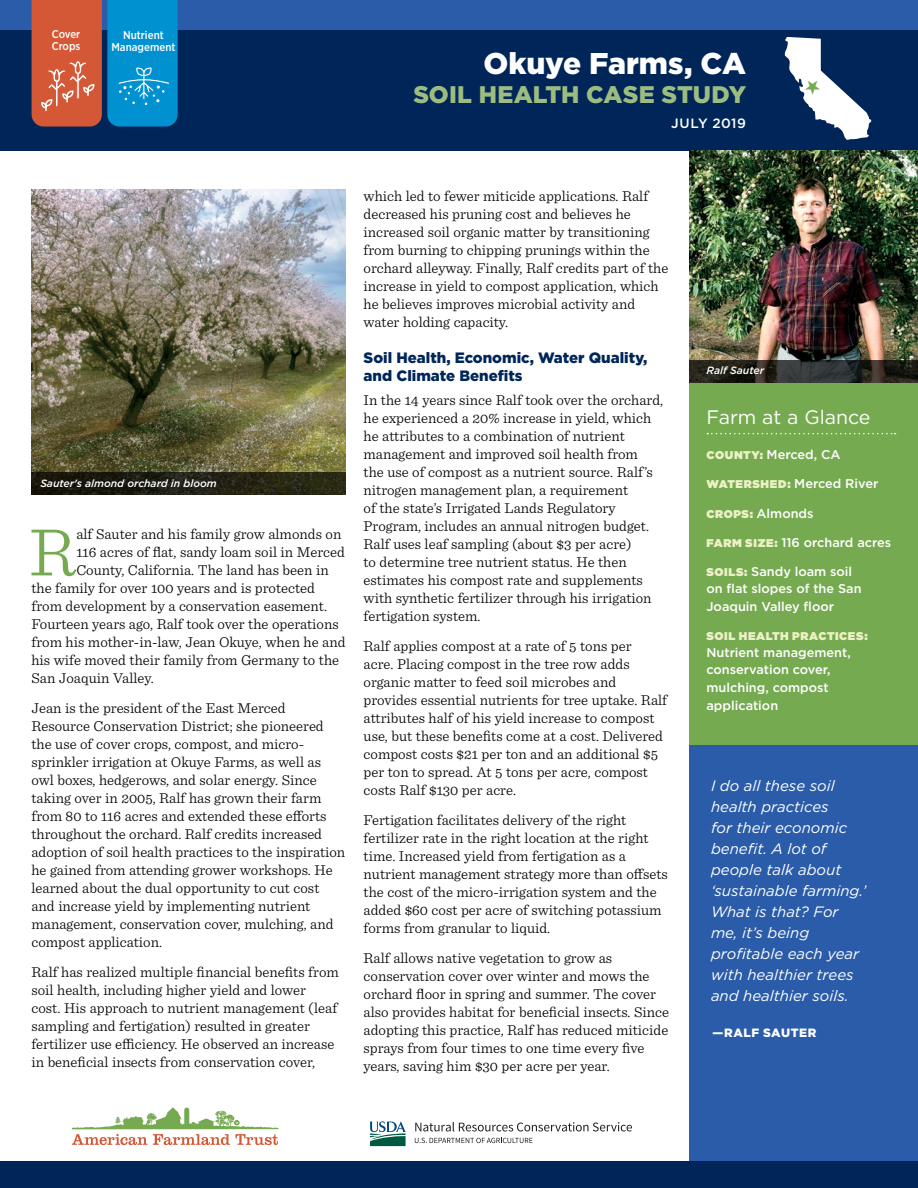
<style>
.page{position:relative;width:918px;height:1188px;background:#fff}
.page>*{position:absolute;margin:0;border:0;box-sizing:border-box;transform-origin:0 0}
.t1{font:300 70.5px "Sentinel";color:#76aa51}
.t2{font:900 30px "Gotham";letter-spacing:-.005em;color:#fff}
.t3{font:900 24px "Gotham";letter-spacing:.005em;color:#9dbd80}
.t4{font:19.5px "Gotham";color:#fff}
.t5{font:300 15px/18px "Sentinel";color:#000}
.t6{font:italic 15px/21px "Gotham";color:#fff}
.t7{font:900 15px/18px "Gotham";color:#002659}
.t8{font:500 13.5px "Gotham";letter-spacing:.04em;color:#fff}
.t9{font:500 12.75px/17.5px "Gotham";color:#fff}
.t10{font:900 12px "Gotham";letter-spacing:.04em;color:#fff}
.t11{font:500 11.25px/12.1px "Gotham Narrow";color:#fff;text-align:center}
.t12{font:900 11.25px "Gotham";letter-spacing:.055em;color:#ecf1c5}
.t13{font:italic 500 10.5px "Gotham";letter-spacing:-.005em;color:#fff}
.s1{font-weight:900;font-size:11.25px;color:#ecf1c5}
</style>
<div class="page">
<div style="left:0;top:0;width:918px;height:151px;background:#002659"></div>
<svg style="left:72px;top:1107px;width:207px;height:38px"></svg>
<svg style="left:415px;top:1122px;width:217px;height:9px"></svg>
<svg style="left:415px;top:1138px;width:118px;height:5px"></svg>
<svg style="left:370px;top:1121px;width:36px;height:25px"></svg>
<div style="left:689px;top:383px;width:229px;height:429px;background:#76aa51"></div>
<div style="left:0;top:1161px;width:918px;height:27px;background:#002659"></div>
<img style="left:689px;top:151px;width:229px;height:209px">
<img style="left:32px;top:189px;width:314px;height:283px">
<svg style="left:32px;top:472px;width:314px;height:23px;background:#212012"></svg>
<svg style="left:689px;top:360px;width:229px;height:23px;background:#292924"></svg>
<div style="left:689px;top:745px;width:229px;height:416px;background:#2a5caa"></div>
<svg style="left:707px;top:433px;width:189px;height:1px"></svg>
<div style="left:0;top:0;width:918px;height:30px;background:#2a5caa"></div>
<svg style="left:32px;top:0;width:146px;height:127px;background:#697687"></svg>
<svg style="left:784px;top:37px;width:88px;height:103px"></svg>
<p class="t11" style="left:52px;top:28px;width:30px;text-align:left">Cover<br>Crops</p>
<p class="t11" style="left:112px;top:28px;width:65px">Nutrient<br>Management</p>
<h2 class="t2" style="left:483px;top:43px;width:264px">Okuye Farms, CA</h2>
<h3 class="t3" style="left:413px;top:78px;width:334px">SOIL HEALTH CASE STUDY</h3>
<p class="t8" style="left:671px;top:115px;width:76px">JULY 2019</p>
<p class="t13" style="left:40px;top:477px;width:178px">Sauter's almond orchard in bloom</p>
<h1 class="t1" style="left:29px;top:501px;width:49px">R</h1>
<p class="t5" style="left:76px;top:525px;width:267px">alf Sauter and his family grow almonds on</p>
<p class="t5" style="left:76px;top:543px;width:270px">116 acres of flat, sandy loam soil in Merced</p>
<p class="t5" style="left:76px;top:561px;width:254px">County, California. The land has been in</p>
<p class="t5" style="left:32px;top:579px;width:285px">the family for over 100 years and is protected</p>
<p class="t5" style="left:32px;top:597px;width:297px">from development by a conservation easement.</p>
<p class="t5" style="left:32px;top:615px;width:309px">Fourteen years ago, Ralf took over the operations</p>
<p class="t5" style="left:32px;top:633px;width:316px">from his mother-in-law, Jean Okuye, when he and</p>
<p class="t5" style="left:32px;top:651px;width:309px">his wife moved their family from Germany to the</p>
<p class="t5" style="left:32px;top:669px;width:124px">San Joaquin Valley.</p>
<p class="t5" style="left:32px;top:699px;width:315px">Jean is the president of the East Merced Resource Conservation District; she pioneered the use of cover crops, compost, and micro&shy;sprinkler irrigation at Okuye Farms, as well as owl boxes, hedgerows, and solar energy. Since taking over in 2005, Ralf has grown their farm from 80 to 116 acres and extended these efforts throughout the orchard. Ralf credits increased adoption of soil health practices to the inspiration he gained from attending grower workshops. He learned about the dual opportunity to cut cost and increase yield by implementing nutrient management, conservation cover, mulching, and compost application.</p>
<p class="t5" style="left:32px;top:963px;width:309px">Ralf has realized multiple financial benefits from soil health, including higher yield and lower<br>cost. His approach to nutrient management (leaf sampling and fertigation) resulted in greater fertilizer use efficiency. He observed an increase in beneficial insects from conservation cover,</p>
<p class="t5" style="left:364px;top:186px;width:306px">which led to fewer miticide applications. Ralf decreased his pruning cost and believes he increased soil organic matter by transitioning from burning to chipping prunings within the orchard alleyway. Finally, Ralf credits part of the increase in yield to compost application, which he believes improves microbial activity and water holding capacity.</p>
<p class="t7" style="left:364px;top:349px;width:285px">Soil Health, Economic, Water Quality, and Climate Benefits</p>
<p class="t5" style="left:364px;top:390px;width:301px">In the 14 years since Ralf took over the orchard, he experienced a 20% increase in yield, which he attributes to a combination of nutrient management and improved soil health from<br>the use of compost as a nutrient source. Ralf’s nitrogen management plan, a requirement<br>of the state’s Irrigated Lands Regulatory Program, includes an annual nitrogen budget.<br>Ralf uses leaf sampling (about $3 per acre)<br>to determine tree nutrient status. He then estimates his compost rate and supplements with synthetic fertilizer through his irrigation fertigation system.</p>
<p class="t5" style="left:364px;top:636px;width:305px">Ralf applies compost at a rate of 5 tons per<br>acre. Placing compost in the tree row adds organic matter to feed soil microbes and provides essential nutrients for tree uptake. Ralf attributes half of his yield increase to compost use, but these benefits come at a cost. Delivered compost costs $21 per ton and an additional $5 per ton to spread. At 5 tons per acre, compost costs Ralf $130 per acre.</p>
<p class="t5" style="left:364px;top:810px;width:306px">Fertigation facilitates delivery of the right fertilizer rate in the right location at the right time. Increased yield from fertigation as a nutrient management strategy more than offsets the cost of the micro-irrigation system and the added $60 cost per acre of switching potassium forms from granular to liquid.</p>
<p class="t5" style="left:364px;top:948px;width:307px">Ralf allows native vegetation to grow as conservation cover over winter and mows the orchard floor in spring and summer. The cover also provides habitat for beneficial insects. Since adopting this practice, Ralf has reduced miticide sprays from four times to one time every five years, saving him $30 per acre per year.</p>
<p class="t13" style="left:706px;top:363px;width:59px">Ralf Sauter</p>
<h3 class="t4" style="left:706px;top:405px;width:165px">Farm at a Glance</h3>
<p class="t9" style="left:706px;top:446px;width:135px"><span class="s1">COUNTY:</span> Merced, CA</p>
<p class="t9" style="left:706px;top:475px;width:173px"><span class="s1">WATERSHED:</span> Merced River</p>
<p class="t9" style="left:706px;top:504px;width:109px"><span class="s1">CROPS:</span> Almonds</p>
<p class="t9" style="left:706px;top:533px;width:186px"><span class="s1">FARM SIZE:</span> 116 orchard acres</p>
<p class="t9" style="left:706px;top:563px;width:157px"><span class="s1">SOILS:</span> Sandy loam soil on flat slopes of the San<br>Joaquin Valley floor</p>
<p class="t12" style="left:706px;top:628px;width:163px">SOIL HEALTH PRACTICES:</p>
<p class="t9" style="left:706px;top:644px;width:146px">Nutrient management, conservation cover, mulching, compost application</p>
<p class="t6" style="left:711px;top:774px;width:157px">I do all these soil health practices<br>for their economic benefit. A lot of people talk about ‘sustainable farming.’<br>What is that? For me, it’s being profitable each year with healthier trees and healthier soils.</p>
<p class="t10" style="left:712px;top:1025px;width:105px">—RALF SAUTER</p>
</div>
